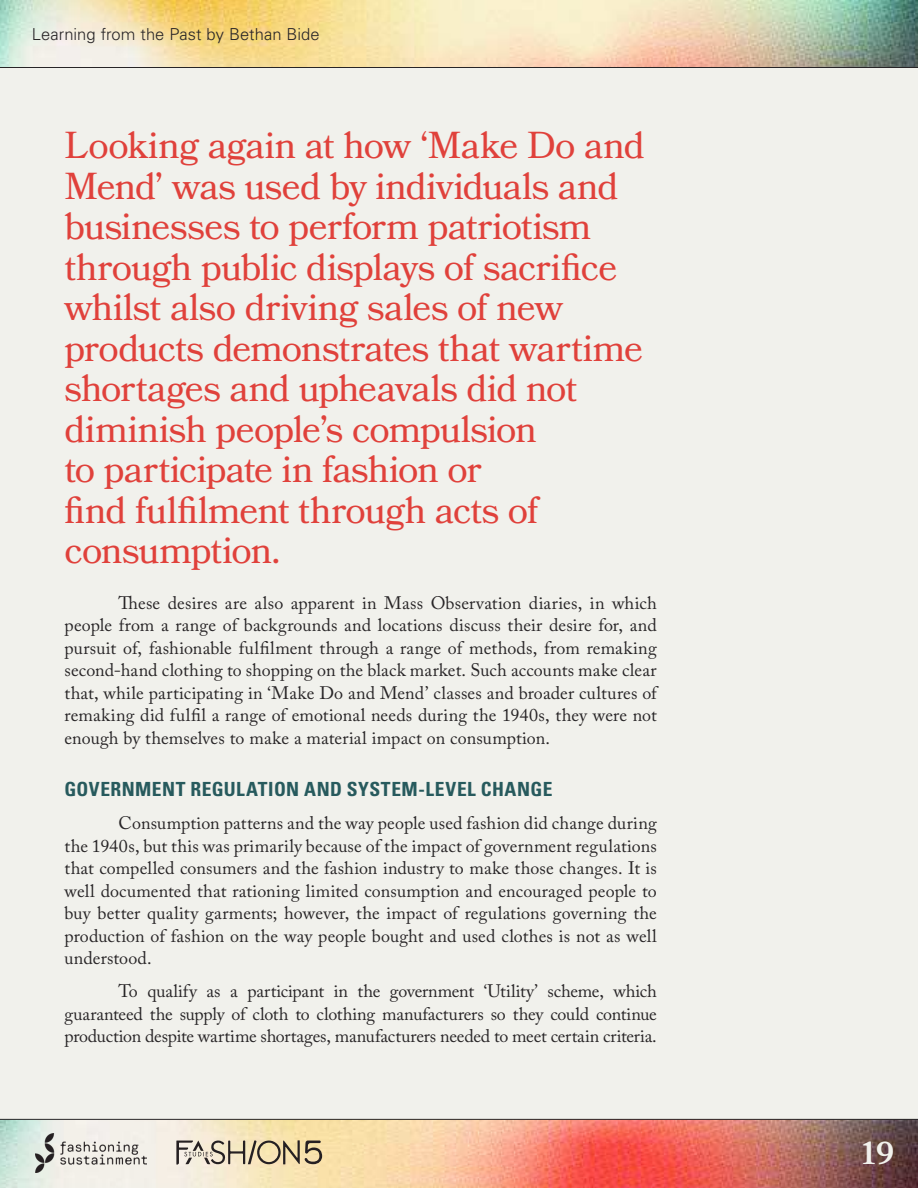
<style>
.page{position:relative;width:918px;height:1188px;background:#f1f1ec}
.page>*{position:absolute;margin:0;border:0;box-sizing:border-box;transform-origin:0 0}
.t1{font:37.5px/40.5px "Bookmania";letter-spacing:-.02em;color:#e0413b}
.t2{font:600 31.5px "Bookmania";color:#f1f1ec}
.t3{font:700 condensed 19.5px "Univers LT Std";letter-spacing:.02em;color:#275a5d}
.t4{font:18px/22.5px "Adobe Caslon Pro";color:#282527;text-align:justify}
.t5{font:300 16.5px "Univers LT Std";letter-spacing:.005em;color:#282527}
</style>
<div class="page">
<img style="left:0;top:1119px;width:918px;height:69px">
<img style="left:0;top:0;width:918px;height:68px">
<svg style="left:176px;top:1140px;width:146px;height:25px;background:#bdb096"></svg>
<img style="left:36px;top:1133px;width:111px;height:40px">
<p class="t5" style="left:32px;top:28px;width:290px">Learning from the Past by Bethan Bide</p>
<p class="t1" style="left:64px;top:128px;width:582px">Looking again at how ‘Make Do and<br>Mend’ was used by individuals and businesses to perform patriotism through public displays of sacrifice whilst also driving sales of new products demonstrates that wartime shortages and upheavals did not diminish people’s compulsion<br>to participate in fashion or<br>find fulfilment through acts of consumption.</p>
<p class="t4" style="left:64px;top:593px;width:594px;text-indent:54px">These desires are also apparent in Mass Observation diaries, in which people from a range of backgrounds and locations discuss their desire for, and pursuit of, fashionable fulfilment through a range of methods, from remaking second-hand clothing to shopping on the black market. Such accounts make clear that, while participating in ‘Make Do and Mend’ classes and broader cultures of remaking did fulfil a range of emotional needs during the 1940s, they were not enough by themselves to make a material impact on consumption.</p>
<p class="t3" style="left:64px;top:778px;width:489px">GOVERNMENT REGULATION AND SYSTEM-LEVEL CHANGE</p>
<p class="t4" style="left:64px;top:814px;width:594px;text-indent:54px">Consumption patterns and the way people used fashion did change during the 1940s, but this was primarily because of the impact of government regulations that compelled consumers and the fashion industry to make those changes. It is well documented that rationing limited consumption and encouraged people to buy better quality garments; however, the impact of regulations governing the production of fashion on the way people bought and used clothes is not as well understood.</p>
<p class="t4" style="left:64px;top:982px;width:594px;text-indent:54px">To qualify as a participant in the government ‘Utility’ scheme, which guaranteed the supply of cloth to clothing manufacturers so they could continue production despite wartime shortages, manufacturers needed to meet certain criteria.</p>
<h2 class="t2" style="left:860px;top:1141px;width:36px">19</h2>
</div>
